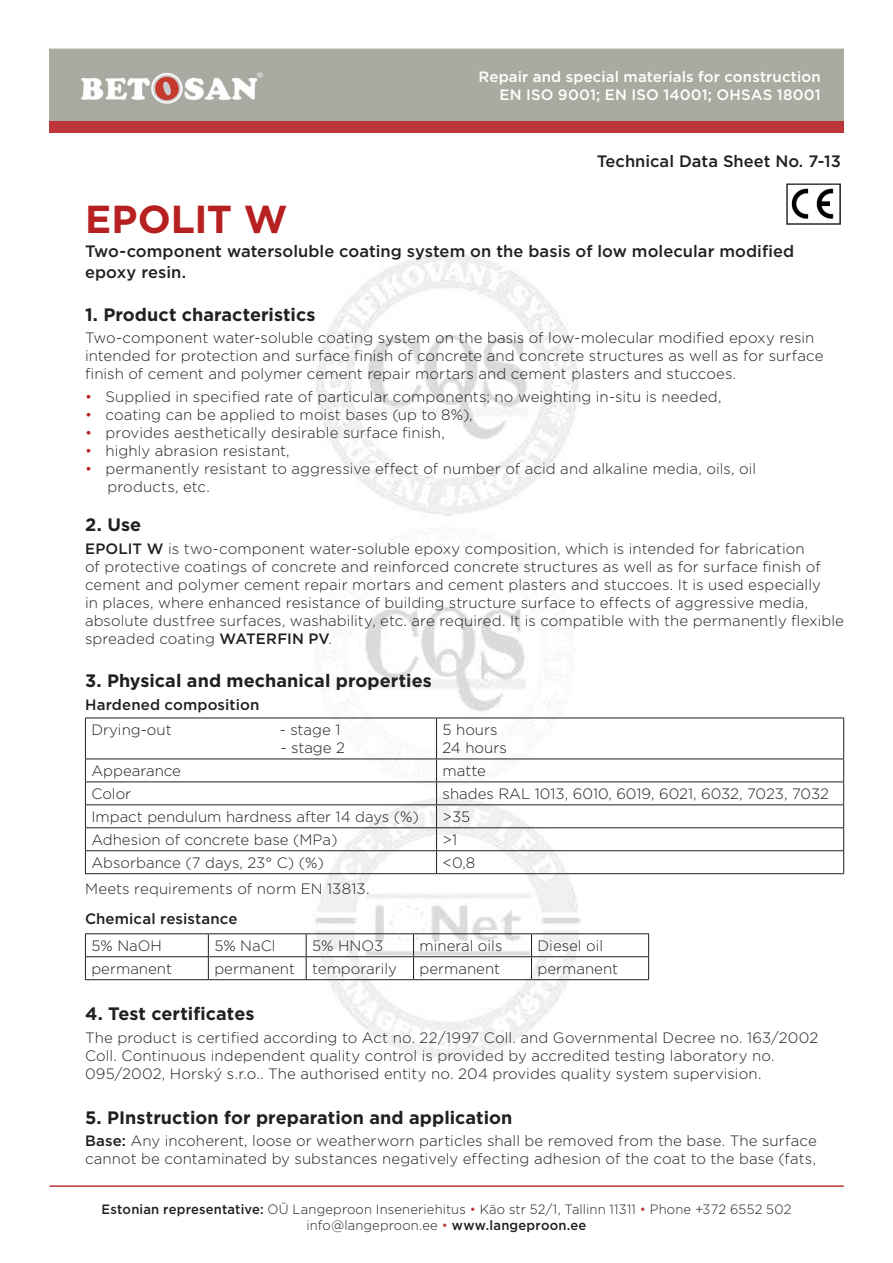
<style>
.page{position:relative;width:893px;height:1263px;background:#fff}
.page>*{position:absolute;margin:0;border:0;box-sizing:border-box;transform-origin:0 0}
.t1{font:700 39px "Gotham Pro";color:#b72021}
.t2{font:700 18px "Gotham Pro";letter-spacing:.005em;color:#231f20}
.t3{font:500 16.5px/21px "Gotham Pro";color:#231f20}
.t4{font:300 15px/18px "Gotham Pro";color:#231f20}
.t5{font:500 15px/18px "Gotham Pro";letter-spacing:.01em;color:#fff;text-align:right}
.t6{font:500 15px "Gotham Pro";letter-spacing:.01em;color:#231f20}
.t7{font:300 13.5px/16.2px "Gotham Pro";letter-spacing:.015em;color:#231f20;text-align:center;scale:.96 1}
.s1{color:#b72021}
.s2{font-weight:500}
.s3{color:#bc3539}
</style>
<div class="page">
<img style="left:301px;top:254px;width:291px;height:805px">
<div style="left:49px;top:121px;width:795px;height:11px;background:#bc3539"></div>
<hr style="left:50px;top:1185px;width:794px;height:2px;background:#bc3539">
<div style="left:49px;top:48px;width:795px;height:73px;background:#aaaaa0"></div>
<img style="left:791px;top:188px;width:43px;height:31px">
<div style="left:786px;top:183px;width:55px;height:42px;border:1px solid #231f20"></div>
<hr style="left:85px;top:718px;width:352px;height:1px;background:#231f20">
<hr style="left:85px;top:718px;width:1px;height:40px;background:#231f20">
<hr style="left:437px;top:718px;width:407px;height:1px;background:#231f20">
<hr style="left:436px;top:718px;width:1px;height:40px;background:#231f20">
<hr style="left:843px;top:718px;width:1px;height:40px;background:#231f20">
<hr style="left:85px;top:758px;width:352px;height:1px;background:#231f20">
<hr style="left:437px;top:758px;width:407px;height:1px;background:#231f20">
<hr style="left:85px;top:781px;width:352px;height:1px;background:#231f20">
<hr style="left:437px;top:781px;width:407px;height:1px;background:#231f20">
<hr style="left:85px;top:804px;width:352px;height:1px;background:#231f20">
<hr style="left:437px;top:804px;width:407px;height:1px;background:#231f20">
<hr style="left:85px;top:827px;width:352px;height:1px;background:#231f20">
<hr style="left:437px;top:827px;width:407px;height:1px;background:#231f20">
<hr style="left:85px;top:850px;width:352px;height:1px;background:#231f20">
<svg style="left:85px;top:759px;width:1px;height:114px"></svg>
<hr style="left:437px;top:850px;width:407px;height:1px;background:#231f20">
<svg style="left:436px;top:759px;width:1px;height:114px"></svg>
<svg style="left:843px;top:759px;width:1px;height:114px"></svg>
<hr style="left:85px;top:873px;width:352px;height:1px;background:#231f20">
<hr style="left:437px;top:873px;width:407px;height:1px;background:#231f20">
<hr style="left:85px;top:933px;width:123px;height:1px;background:#231f20">
<hr style="left:208px;top:933px;width:98px;height:1px;background:#231f20">
<hr style="left:306px;top:933px;width:108px;height:1px;background:#231f20">
<hr style="left:414px;top:933px;width:117px;height:1px;background:#231f20">
<hr style="left:531px;top:933px;width:118px;height:1px;background:#231f20">
<hr style="left:85px;top:956px;width:123px;height:1px;background:#231f20">
<svg style="left:85px;top:934px;width:1px;height:45px"></svg>
<hr style="left:208px;top:956px;width:98px;height:1px;background:#231f20">
<svg style="left:208px;top:934px;width:1px;height:45px"></svg>
<hr style="left:306px;top:956px;width:108px;height:1px;background:#231f20">
<svg style="left:306px;top:934px;width:1px;height:45px"></svg>
<hr style="left:414px;top:956px;width:117px;height:1px;background:#231f20">
<svg style="left:413px;top:934px;width:1px;height:45px"></svg>
<hr style="left:531px;top:956px;width:118px;height:1px;background:#231f20">
<svg style="left:531px;top:934px;width:1px;height:45px"></svg>
<svg style="left:648px;top:934px;width:1px;height:45px"></svg>
<hr style="left:85px;top:979px;width:123px;height:1px;background:#231f20">
<hr style="left:208px;top:979px;width:98px;height:1px;background:#231f20">
<hr style="left:306px;top:979px;width:108px;height:1px;background:#231f20">
<hr style="left:414px;top:979px;width:117px;height:1px;background:#231f20">
<hr style="left:531px;top:979px;width:118px;height:1px;background:#231f20">
<p class="t5" style="left:478px;top:67px;width:344px">Repair and special materials for construction<br>EN ISO 9001; EN ISO 14001; OHSAS 18001</p>
<p class="t3" style="left:597px;top:150px;width:246px">Technical Data Sheet No. 7-13</p>
<h1 class="t1" style="left:85px;top:196px;width:204px">EPOLIT W</h1>
<p class="t3" style="left:85px;top:240px;width:711px">Two-component watersoluble coating system on the basis of low molecular modified epoxy resin.</p>
<p class="t2" style="left:85px;top:304px;width:232px">1. Product characteristics</p>
<p class="t4" style="left:85px;top:329px;width:740px">Two-component water-soluble coating system on the basis of low-molecular modified epoxy resin intended for protection and surface finish of concrete and concrete structures as well as for surface finish of cement and polymer cement repair mortars and cement plasters and stuccoes.</p>
<p class="t4" style="left:85px;top:388px;width:638px"><span class="s1">•</span> Supplied in specified rate of particular components; no weighting in-situ is needed,</p>
<p class="t4" style="left:85px;top:406px;width:389px"><span class="s1">•</span> coating can be applied to moist bases (up to 8%),</p>
<p class="t4" style="left:85px;top:424px;width:361px"><span class="s1">•</span> provides aesthetically desirable surface finish,</p>
<p class="t4" style="left:85px;top:442px;width:206px"><span class="s1">•</span> highly abrasion resistant,</p>
<p class="t4" style="left:108px;top:460px;width:650px;text-indent:-22px"><span class="s1">•</span> permanently resistant to aggressive effect of number of acid and alkaline media, oils, oil products, etc.</p>
<p class="t2" style="left:85px;top:515px;width:58px">2. Use</p>
<p class="t4" style="left:85px;top:540px;width:760px"><span class="s2">EPOLIT W</span> is two-component water-soluble epoxy composition, which is intended for fabrication<br>of protective coatings of concrete and reinforced concrete structures as well as for surface finish of cement and polymer cement repair mortars and cement plasters and stuccoes. It is used especially<br>in places, where enhanced resistance of building structure surface to effects of aggressive media, absolute dustfree surfaces, washability, etc. are required. It is compatible with the permanently flexible spreaded coating <span class="s2">WATERFIN PV</span>.</p>
<p class="t2" style="left:85px;top:670px;width:348px">3. Physical and mechanical properties</p>
<p class="t6" style="left:85px;top:696px;width:176px">Hardened composition</p>
<p class="t4" style="left:91px;top:721px;width:82px">Drying-out</p>
<p class="t4" style="left:280px;top:721px;width:62px">- stage 1</p>
<p class="t4" style="left:280px;top:739px;width:66px">- stage 2</p>
<p class="t4" style="left:443px;top:721px;width:66px">5 hours<br>24 hours</p>
<p class="t4" style="left:91px;top:762px;width:91px">Appearance</p>
<p class="t4" style="left:443px;top:762px;width:45px">matte</p>
<p class="t4" style="left:91px;top:785px;width:41px">Color</p>
<p class="t4" style="left:443px;top:785px;width:388px">shades RAL 1013, 6010, 6019, 6021, 6032, 7023, 7032</p>
<p class="t4" style="left:91px;top:808px;width:329px">Impact pendulum hardness after 14 days (%)</p>
<p class="t4" style="left:443px;top:808px;width:29px">&gt;35</p>
<p class="t4" style="left:91px;top:831px;width:248px">Adhesion of concrete base (MPa)</p>
<p class="t4" style="left:443px;top:831px;width:16px">&gt;1</p>
<p class="t4" style="left:91px;top:853px;width:234px">Absorbance (7 days, 23° C) (%)</p>
<p class="t4" style="left:443px;top:853px;width:34px">&lt;0,8</p>
<p class="t4" style="left:85px;top:879px;width:286px">Meets requirements of norm EN 13813.</p>
<p class="t6" style="left:85px;top:910px;width:154px">Chemical resistance</p>
<p class="t4" style="left:91px;top:937px;width:72px">5% NaOH</p>
<p class="t4" style="left:214px;top:937px;width:63px">5% NaCl</p>
<p class="t4" style="left:312px;top:937px;width:73px">5% HNO3</p>
<p class="t4" style="left:419px;top:937px;width:84px">mineral oils</p>
<p class="t4" style="left:537px;top:937px;width:67px">Diesel oil</p>
<p class="t4" style="left:91px;top:959px;width:82px">permanent</p>
<p class="t4" style="left:214px;top:959px;width:184px">permanent temporarily</p>
<p class="t4" style="left:419px;top:959px;width:82px">permanent</p>
<p class="t4" style="left:537px;top:959px;width:82px">permanent</p>
<p class="t2" style="left:85px;top:1003px;width:171px">4. Test certificates</p>
<p class="t4" style="left:85px;top:1028px;width:735px">The product is certified according to Act no. 22/1997 Coll. and Governmental Decree no. 163/2002<br>Coll. Continuous independent quality control is provided by accredited testing laboratory no.<br>095/2002, Horský s.r.o.. The authorised entity no. 204 provides quality system supervision.</p>
<p class="t2" style="left:85px;top:1107px;width:429px">5. PInstruction for preparation and application</p>
<p class="t4" style="left:85px;top:1132px;width:733px"><span class="s2">Base:</span> Any incoherent, loose or weatherworn particles shall be removed from the base. The surface cannot be contaminated by substances negatively effecting adhesion of the coat to the base (fats,</p>
<p class="t7" style="left:102px;top:1201px;width:720px"><span class="s2">Estonian representative:</span> OÜ Langeproon Inseneriehitus <span class="s3">•</span> Käo str 52/1, Tallinn 11311 <span class="s3">•</span> Phone +372 6552 502 info@langeproon.ee <span class="s3">•</span> <span class="s2">www.langeproon.ee</span></p>
</div>
